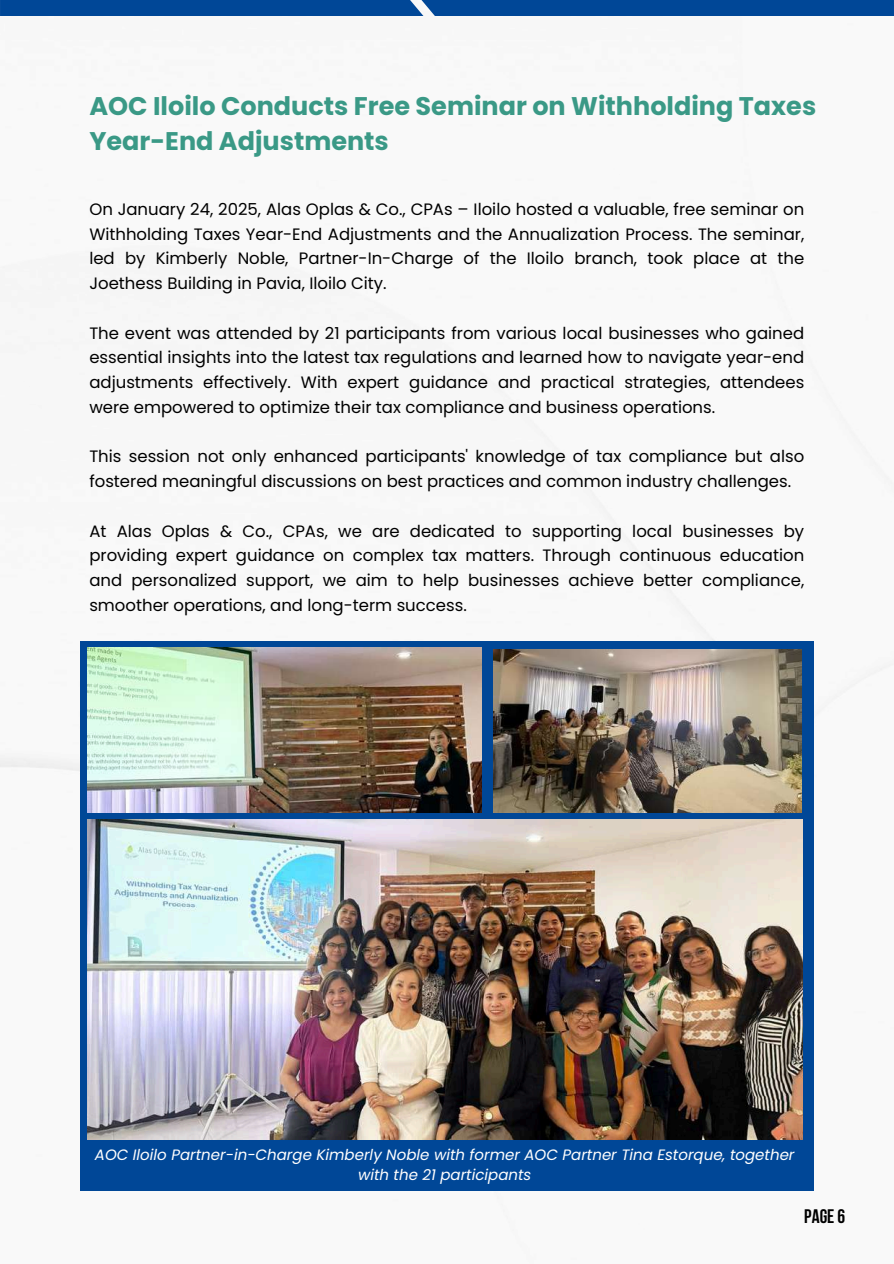
<style>
.page{position:relative;width:894px;height:1264px;background:#fff}
.page>*{position:absolute;margin:0;border:0;box-sizing:border-box;transform-origin:0 0}
.t1{font:700 25.5px/34.8px "Poppins";color:#3a9986}
.t2{font:700 19.5px "Bebas Neue";color:#000}
.t3{font:16.5px/24.8px "Poppins";color:#000;text-align:justify}
.t4{font:italic 15px/20.2px "Poppins";color:#fff;text-align:center}
</style>
<div class="page">
<div style="left:0;top:0;width:440px;height:16px;background:#004797"></div>
<div style="left:440px;top:0;width:453px;height:16px;background:#004797"></div>
<div style="left:80px;top:641px;width:733px;height:549px;background:#004797"></div>
<img style="left:87px;top:819px;width:715px;height:320px">
<img style="left:87px;top:647px;width:394px;height:165px">
<img style="left:493px;top:649px;width:308px;height:163px">
<h1 class="t1" style="left:89px;top:89px;width:728px">AOC Iloilo Conducts Free Seminar on Withholding Taxes<br>Year-End Adjustments</h1>
<p class="t3" style="left:89px;top:197px;width:716px">On January 24, 2025, Alas Oplas &amp; Co., CPAs – Iloilo hosted a valuable, free seminar on Withholding Taxes Year-End Adjustments and the Annualization Process. The seminar, led by Kimberly Noble, Partner-In-Charge of the Iloilo branch, took place at the Joethess Building in Pavia, Iloilo City.</p>
<p class="t3" style="left:89px;top:320px;width:716px">The event was attended by 21 participants from various local businesses who gained essential insights into the latest tax regulations and learned how to navigate year-end adjustments effectively. With expert guidance and practical strategies, attendees were empowered to optimize their tax compliance and business operations.</p>
<p class="t3" style="left:89px;top:444px;width:716px">This session not only enhanced participants' knowledge of tax compliance but also fostered meaningful discussions on best practices and common industry challenges.</p>
<p class="t3" style="left:89px;top:518px;width:716px">At Alas Oplas &amp; Co., CPAs, we are dedicated to supporting local businesses by providing expert guidance on complex tax matters. Through continuous education and personalized support, we aim to help businesses achieve better compliance, smoother operations, and long-term success.</p>
<p class="t4" style="left:95px;top:1144px;width:701px">AOC Iloilo Partner-in-Charge Kimberly Noble with former AOC Partner Tina Estorque, together with the 21 participants</p>
<p class="t2" style="left:804px;top:1208px;width:42px">PAGE6</p>
</div>
